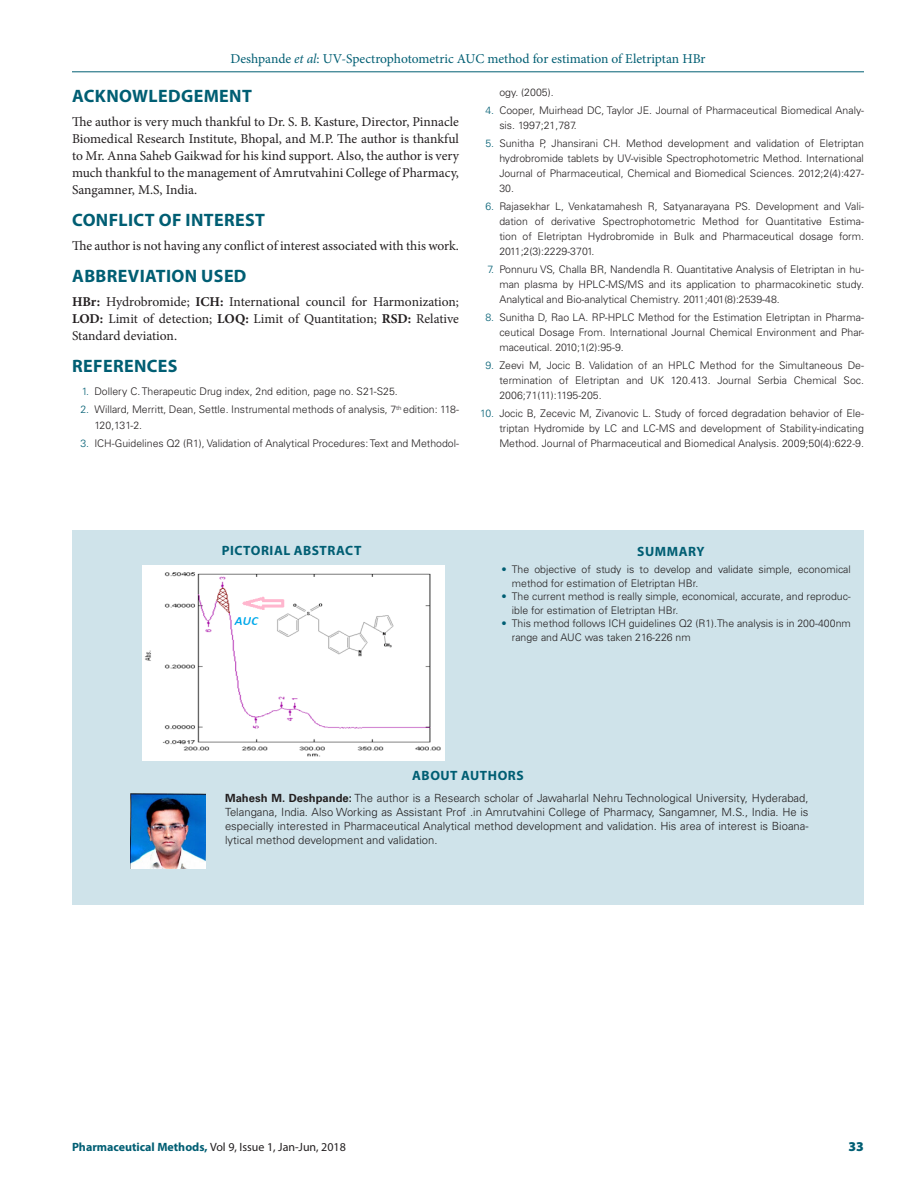
<style>
.page{position:relative;width:918px;height:1188px;background:#fff}
.page>*{position:absolute;margin:0;border:0;box-sizing:border-box;transform-origin:0 0}
._1_HD{font:700 18px "Myriad Pro";letter-spacing:.02em;color:#005e73}
.TXT{font:13.5px/17px "Minion Pro";letter-spacing:-.005em;color:#231f20;text-align:justify}
.t1{font:13.5px "Minion Pro";color:#005e73}
.ABS_HD_1{font:700 13.5px "Myriad Pro";letter-spacing:.04em;color:#005e73}
.t2{font:900 13.5px "Myriad Pro";color:#005e73}
.t3{font:12px "Myriad Pro";color:#231f20}
.ABS_AU_TX{font:300 11.25px/14.2px "Univers LT Std";color:#231f20;text-align:justify}
.t4{font:300 10.5px/15px "Univers LT Std";color:#231f20;text-align:justify}
.s1{font-style:italic}
.s2{font-weight:700}
.s3{color:#005e73}
.s4{font-weight:700;color:#005e73}
</style>
<div class="page">
<hr style="left:72px;top:72px;width:792px;height:1px;background:#005e73">
<div style="left:72px;top:530px;width:792px;height:374px;background:#cfe3ea"></div>
<img style="left:143px;top:566px;width:301px;height:194px">
<img style="left:130px;top:793px;width:76px;height:75px">
<p class="t1" style="left:230px;top:50px;width:477px">Deshpande <span class="s1">et al</span>: UV-Spectrophotometric AUC method for estimation of Eletriptan HBr</p>
<p class="_1_HD" style="left:72px;top:84px;width:181px">ACKNOWLEDGEMENT</p>
<p class="TXT" style="left:72px;top:113px;width:389px">The author is very much thankful to Dr. S. B. Kasture, Director, Pinnacle Biomedical Research Institute, Bhopal, and M.P. The author is thankful to Mr. Anna Saheb Gaikwad for his kind support. Also, the author is very much thankful to the management of Amrutvahini College of Pharmacy, Sangamner, M.S, India.</p>
<p class="_1_HD" style="left:72px;top:208px;width:194px">CONFLICT OF INTEREST</p>
<p class="TXT" style="left:72px;top:237px;width:388px">The author is not having any conflict of interest associated with this work.</p>
<p class="_1_HD" style="left:72px;top:264px;width:176px">ABBREVIATION USED</p>
<p class="TXT" style="left:72px;top:294px;width:389px"><span class="s2">HBr:</span> Hydrobromide; <span class="s2">ICH:</span> International council for Harmonization; <span class="s2">LOD:</span> Limit of detection; <span class="s2">LOQ:</span> Limit of Quantitation; <span class="s2">RSD:</span> Relative Standard deviation.</p>
<p class="_1_HD" style="left:72px;top:354px;width:107px">REFERENCES</p>
<p class="t4" style="left:82px;top:384px;width:318px"><span class="s3">1.</span> Dollery C. Therapeutic Drug index, 2nd edition, page no. S21-S25.</p>
<p class="t4" style="left:94px;top:402px;width:366px;line-height:15.5px;text-indent:-14px"><span class="s3">2.</span> Willard, Merritt, Dean, Settle. Instrumental methods of analysis, 7<sup>th</sup> edition: 118-<br>120,131-2.</p>
<p class="t4" style="left:80px;top:436px;width:380px"><span class="s3">3.</span> ICH-Guidelines Q2 (R1), Validation of Analytical Procedures: Text and Methodol-</p>
<p class="t4" style="left:499px;top:85px;width:56px">ogy. (2005).</p>
<p class="t4" style="left:499px;top:103px;width:366px;text-indent:-14px"><span class="s3">4.</span> Cooper, Muirhead DC, Taylor JE. Journal of Pharmaceutical Biomedical Analy&shy;sis. 1997;21,787.</p>
<p class="t4" style="left:499px;top:136px;width:366px;text-indent:-14px"><span class="s3">5.</span> Sunitha P, Jhansirani CH. Method development and validation of Eletriptan hydrobromide tablets by UV-visible Spectrophotometric Method. International Journal of Pharmaceutical, Chemical and Biomedical Sciences. 2012;2(4):427- 30.</p>
<p class="t4" style="left:499px;top:199px;width:366px;text-indent:-14px"><span class="s3">6.</span> Rajasekhar L, Venkatamahesh R, Satyanarayana PS. Development and Vali&shy;dation of derivative Spectrophotometric Method for Quantitative Estima&shy;tion of Eletriptan Hydrobromide in Bulk and Pharmaceutical dosage form.<br>2011;2(3):2229-3701.</p>
<p class="t4" style="left:499px;top:262px;width:366px;text-indent:-12px"><span class="s3">7.</span> Ponnuru VS, Challa BR, Nandendla R. Quantitative Analysis of Eletriptan in hu&shy;man plasma by HPLC-MS/MS and its application to pharmacokinetic study.<br>Analytical and Bio-analytical Chemistry. 2011;401(8):2539-48.</p>
<p class="t4" style="left:499px;top:310px;width:366px;text-indent:-14px"><span class="s3">8.</span> Sunitha D, Rao LA. RP-HPLC Method for the Estimation Eletriptan in Pharma&shy;ceutical Dosage From. International Journal Chemical Environment and Phar&shy;maceutical. 2010;1(2):95-9.</p>
<p class="t4" style="left:499px;top:358px;width:366px;text-indent:-14px"><span class="s3">9.</span> Zeevi M, Jocic B. Validation of an HPLC Method for the Simultaneous De&shy;termination of Eletriptan and UK 120.413. Journal Serbia Chemical Soc.<br>2006;71(11):1195-205.</p>
<p class="t4" style="left:499px;top:406px;width:366px;text-indent:-19px"><span class="s3">10.</span> Jocic B, Zecevic M, Zivanovic L. Study of forced degradation behavior of Ele&shy;triptan Hydromide by LC and LC-MS and development of Stability-indicating Method. Journal of Pharmaceutical and Biomedical Analysis. 2009;50(4):622-9.</p>
<p class="ABS_HD_1" style="left:222px;top:542px;width:141px">PICTORIAL ABSTRACT</p>
<p class="ABS_HD_1" style="left:637px;top:543px;width:69px">SUMMARY</p>
<p class="t4" style="left:512px;top:563px;width:340px;line-height:13.5px;text-indent:-10px"><span class="s3">•</span> The objective of study is to develop and validate simple, economical method for estimation of Eletriptan HBr.</p>
<p class="t4" style="left:512px;top:590px;width:340px;line-height:13.5px;text-indent:-10px"><span class="s3">•</span> The current method is really simple, economical, accurate, and reproduc&shy;ible for estimation of Eletriptan HBr.</p>
<p class="t4" style="left:512px;top:617px;width:341px;line-height:13.5px;text-indent:-10px"><span class="s3">•</span> This method follows ICH guidelines Q2 (R1).The analysis is in 200-400nm range and AUC was taken 216-226 nm</p>
<p class="ABS_HD_1" style="left:412px;top:767px;width:113px">ABOUT AUTHORS</p>
<p class="ABS_AU_TX" style="left:225px;top:791px;width:585px"><span class="s2">Mahesh M. Deshpande:</span> The author is a Research scholar of Jawaharlal Nehru Technological University, Hyderabad, Telangana, India. Also Working as Assistant Prof .in Amrutvahini College of Pharmacy, Sangamner, M.S., India. He is especially interested in Pharmaceutical Analytical method development and validation. His area of interest is Bioana&shy;lytical method development and validation.</p>
<p class="t3" style="left:72px;top:1139px;width:275px"><span class="s4">Pharmaceutical Methods,</span> Vol 9, Issue 1, Jan-Jun, 2018</p>
<p class="t2" style="left:849px;top:1137px;width:17px">33</p>
</div>
